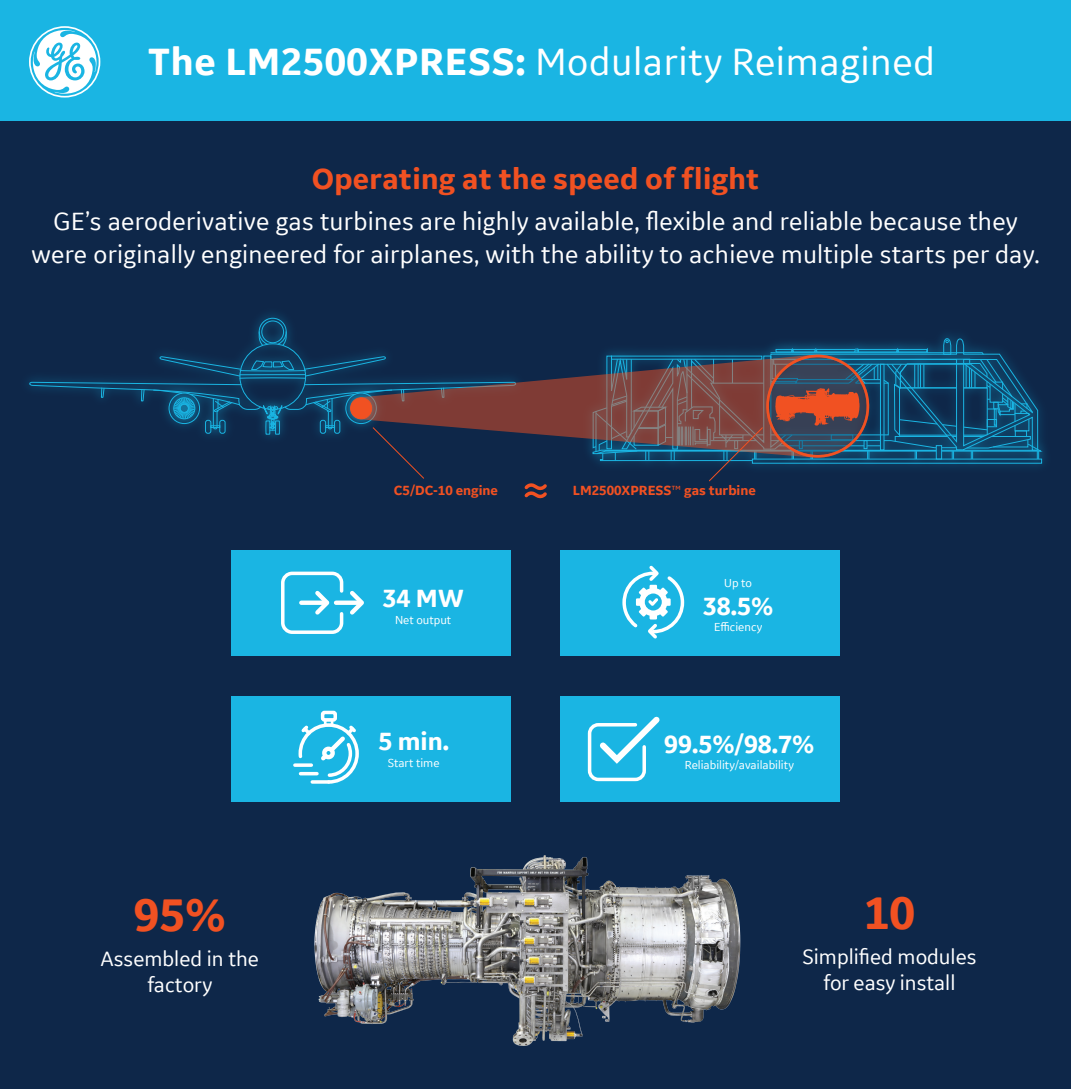
<style>
.page{position:relative;width:1071px;height:1089px;background:#0e2749}
.page>*{position:absolute;margin:0;border:0;box-sizing:border-box;transform-origin:0 0}
.t1{font:700 48.12px "GE Inspira Sans";color:#f15122}
.t2{font:40.07px "GE Inspira Sans";letter-spacing:.015em;color:#fff}
.t3{font:700 30.62px "GE Inspira Sans";letter-spacing:.01em;color:#f15122}
.t4{font:26.25px/32.4px "GE Inspira Sans";letter-spacing:.01em;color:#fff;text-align:center}
.t5{font:700 26.25px "GE Inspira Sans";color:#fff}
.t6{font:21.88px/26.2px "GE Inspira Sans";color:#fff;text-align:center}
.t7{font:700 14px "GE Inspira Sans";color:#f15122}
.t8{font:12.25px "GE Inspira Sans";color:#fff}
.s1{font-weight:700}
.s2{font-weight:400}
</style>
<div class="page">
<div style="left:0;top:0;width:1071px;height:121px;background:#1ab5e3"></div>
<svg style="left:29px;top:26px;width:71px;height:72px"></svg>
<img style="left:314px;top:855px;width:427px;height:191px">
<svg style="left:29px;top:317px;width:1015px;height:182px"></svg>
<div style="left:231px;top:696px;width:280px;height:105px;background:#1ab5e3"></div>
<div style="left:321px;top:711px;width:16px;height:10px;border:4px solid #fff;border-radius:2px"></div>
<div style="left:324px;top:718px;width:9px;height:8px;border:3px solid #fff"></div>
<svg style="left:297px;top:721px;width:62px;height:63px"></svg>
<div style="left:231px;top:550px;width:280px;height:105px;background:#1ab5e3"></div>
<div style="left:281px;top:571px;width:62px;height:63px;border:4px solid #fff;border-radius:9px"></div>
<svg style="left:350px;top:590px;width:14px;height:25px"></svg>
<div style="left:336px;top:600px;width:24px;height:5px;background:#fff"></div>
<svg style="left:315px;top:590px;width:15px;height:25px"></svg>
<div style="left:301px;top:600px;width:24px;height:5px;background:#fff"></div>
<div style="left:560px;top:550px;width:280px;height:105px;background:#1ab5e3"></div>
<svg style="left:622px;top:565px;width:63px;height:74px"></svg>
<div style="left:560px;top:696px;width:280px;height:105px;background:#1ab5e3"></div>
<svg style="left:587px;top:716px;width:73px;height:66px"></svg>
<h2 class="t2" style="left:148px;top:37px;width:788px"><span class="s1">The LM2500XPRESS:</span> Modularity Reimagined</h2>
<p class="t3" style="left:312px;top:160px;width:449px">Operating at the speed of flight</p>
<p class="t4" style="left:31px;top:205px;width:1010px">GE’s aeroderivative gas turbines are highly available, flexible and reliable because they were originally engineered for airplanes, with the ability to achieve multiple starts per day.</p>
<p class="t7" style="left:394px;top:482px;width:106px">C5/DC-10 engine</p>
<p class="t7" style="left:573px;top:482px;width:185px">LM2500XPRESS<span class="s2">™</span> gas turbine</p>
<h1 class="t1" style="left:134px;top:885px;width:93px">95%</h1>
<p class="t6" style="left:101px;top:945px;width:160px">Assembled in the factory</p>
<p class="t5" style="left:383px;top:582px;width:83px">34 MW</p>
<p class="t8" style="left:395px;top:612px;width:58px">Net output</p>
<p class="t5" style="left:378px;top:725px;width:72px">5 min.</p>
<p class="t8" style="left:388px;top:755px;width:53px">Start time</p>
<p class="t8" style="left:724px;top:576px;width:29px">Up to</p>
<p class="t5" style="left:703px;top:589px;width:72px">38.5%</p>
<p class="t8" style="left:714px;top:619px;width:50px">Efficiency</p>
<p class="t5" style="left:664px;top:728px;width:152px">99.5%/98.7%</p>
<p class="t8" style="left:685px;top:758px;width:111px">Reliability/availability</p>
<h1 class="t1" style="left:864px;top:883px;width:53px">10</h1>
<p class="t6" style="left:802px;top:943px;width:176px">Simplified modules for easy install</p>
</div>
